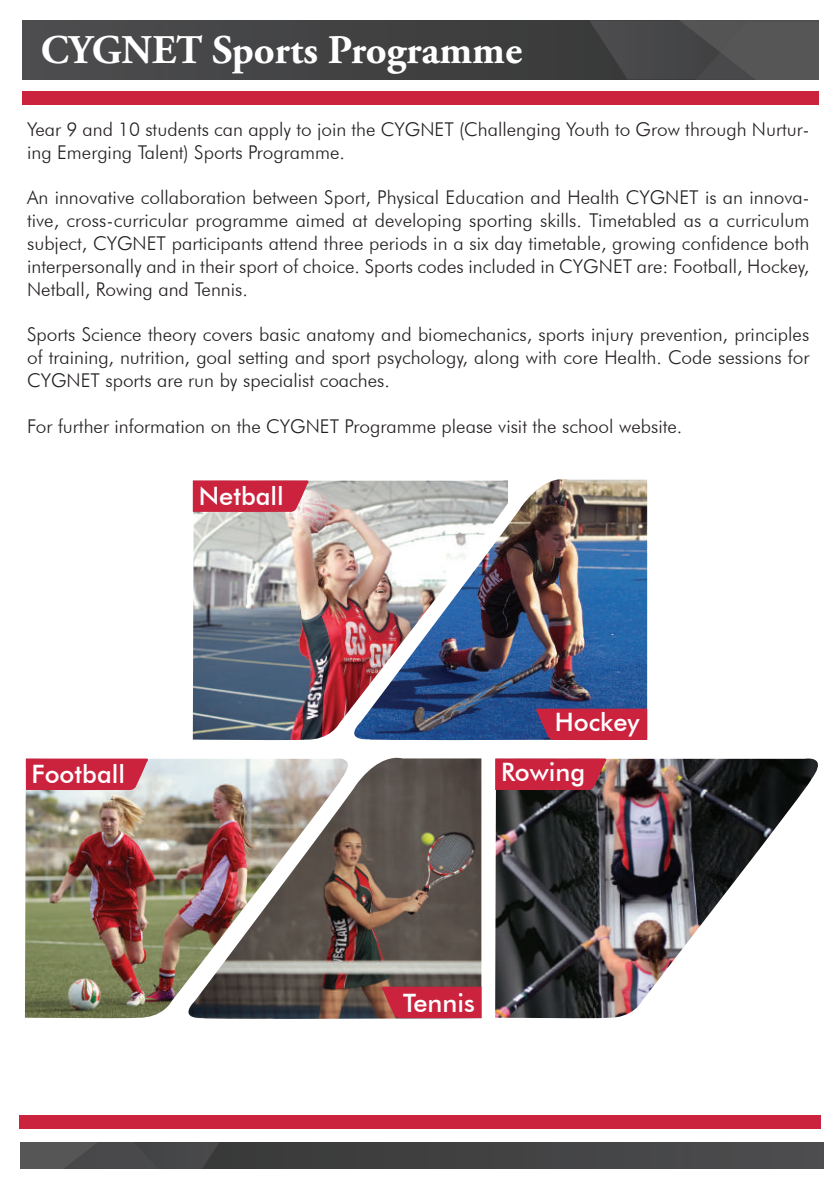
<style>
.page{position:relative;width:840px;height:1191px;background:#fff}
.page>*{position:absolute;margin:0;border:0;box-sizing:border-box;transform-origin:0 0}
.t1{font:700 40.6px "Adobe Garamond Pro";color:#fff}
.t2{font:500 25.4px "Futura BT";color:#fff}
.t3{font:300 19px/22.8px "Futura BT";color:#231f20;text-align:justify}
</style>
<div class="page">
<div style="left:22px;top:20px;width:795px;height:59px;background:#444546"></div>
<svg style="left:513px;top:20px;width:304px;height:59px"></svg>
<div style="left:22px;top:92px;width:795px;height:13px;background:#cb223e"></div>
<div style="left:20px;top:1142px;width:802px;height:27px;background:#444546"></div>
<svg style="left:20px;top:1142px;width:309px;height:27px"></svg>
<div style="left:19px;top:1115px;width:801px;height:14px;background:#cb223e"></div>
<img style="left:199px;top:758px;width:282px;height:261px">
<img style="left:495px;top:758px;width:323px;height:260px">
<svg style="left:495px;top:758px;width:113px;height:32px;background:#c62c44"></svg>
<svg style="left:379px;top:986px;width:102px;height:32px;background:#c4293f"></svg>
<img style="left:25px;top:758px;width:326px;height:260px">
<svg style="left:26px;top:758px;width:124px;height:32px;background:#cd334c"></svg>
<img style="left:437px;top:479px;width:209px;height:262px">
<svg style="left:533px;top:708px;width:113px;height:32px;background:#b92646"></svg>
<img style="left:193px;top:480px;width:314px;height:260px">
<svg style="left:193px;top:480px;width:117px;height:32px;background:#cd324b"></svg>
<h1 class="t1" style="left:41px;top:26px;width:482px">CYGNET Sports Programme</h1>
<p class="t3" style="left:27px;top:118px;width:783px">Year 9 and 10 students can apply to join the CYGNET (Challenging Youth to Grow through Nurtur&shy;ing Emerging Talent) Sports Programme.</p>
<p class="t3" style="left:27px;top:186px;width:783px">An innovative collaboration between Sport, Physical Education and Health CYGNET is an innova&shy;tive, cross-curricular programme aimed at developing sporting skills. Timetabled as a curriculum subject, CYGNET participants attend three periods in a six day timetable, growing confidence both interpersonally and in their sport of choice. Sports codes included in CYGNET are: Football, Hockey, Netball, Rowing and Tennis.</p>
<p class="t3" style="left:27px;top:323px;width:783px">Sports Science theory covers basic anatomy and biomechanics, sports injury prevention, principles of training, nutrition, goal setting and sport psychology, along with core Health. Code sessions for CYGNET sports are run by specialist coaches.</p>
<p class="t3" style="left:27px;top:414px;width:656px">For further information on the CYGNET Programme please visit the school website.</p>
<h2 class="t2" style="left:199px;top:481px;width:86px">Netball</h2>
<h2 class="t2" style="left:31px;top:759px;width:95px">Football</h2>
<h2 class="t2" style="left:554px;top:706px;width:86px">Hockey</h2>
<h2 class="t2" style="left:501px;top:756px;width:86px">Rowing</h2>
<h2 class="t2" style="left:403px;top:987px;width:73px">Tennis</h2>
</div>
